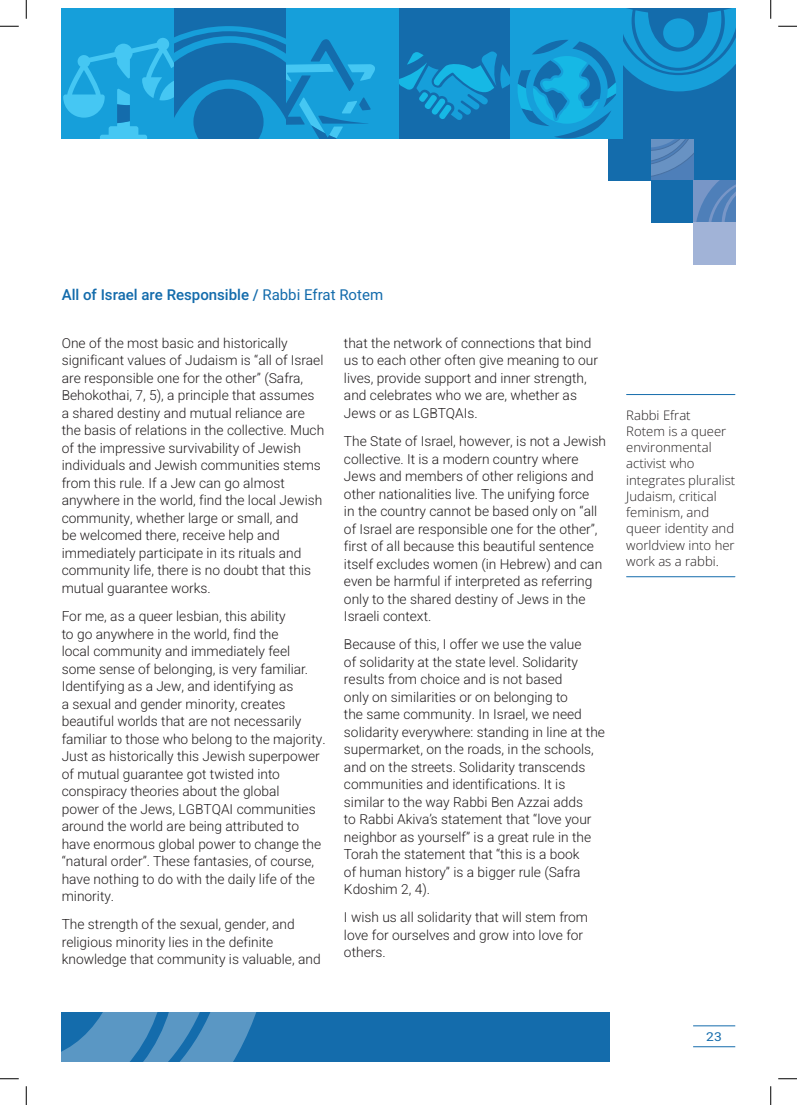
<style>
.page{position:relative;width:797px;height:1105px;background:#fff}
.page>*{position:absolute;margin:0;border:0;box-sizing:border-box;transform-origin:0 0}
.t1{font:15px "Heebo";color:#146cac}
.t2{font:300 13.75px/17.5px "Heebo";color:#231f20}
.t3{font:13.12px/16.2px "Open Sans";color:#231f20}
.t4{font:12.25px "Heebo";color:#146cac;scale:1.12 1}
</style>
<div class="page">
<div style="left:609px;top:138px;width:42px;height:43px;background:#146cac"></div>
<svg style="left:651px;top:138px;width:84px;height:85px;background:#387ab4"></svg>
<div style="left:693px;top:223px;width:42px;height:42px;background:#a1b3d7"></div>
<div style="left:62px;top:1012px;width:548px;height:50px;background:#146cac"></div>
<svg style="left:62px;top:1012px;width:195px;height:50px"></svg>
<hr style="left:693px;top:1046px;width:42px;height:1px;background:#146cac">
<hr style="left:693px;top:1025px;width:42px;height:1px;background:#146cac">
<div style="left:623px;top:9px;width:112px;height:129px;background:#146cac"></div>
<svg style="left:623px;top:9px;width:112px;height:82px"></svg>
<div style="left:398px;top:9px;width:113px;height:129px;background:#146cac"></div>
<div style="left:511px;top:9px;width:112px;height:129px;background:#169fda"></div>
<div style="left:286px;top:9px;width:112px;height:129px;background:#169fda"></div>
<svg style="left:63px;top:9px;width:312px;height:129px"></svg>
<svg style="left:398px;top:39px;width:218px;height:104px"></svg>
<hr style="left:626px;top:394px;width:109px;height:1px;background:#146cac">
<hr style="left:626px;top:576px;width:109px;height:1px;background:#146cac">
<svg style="left:0;top:25px;width:19px;height:2px"></svg>
<svg style="left:778px;top:25px;width:19px;height:2px"></svg>
<svg style="left:0;top:1078px;width:19px;height:1px"></svg>
<svg style="left:778px;top:1078px;width:19px;height:1px"></svg>
<svg style="left:25px;top:0;width:2px;height:19px"></svg>
<svg style="left:25px;top:1086px;width:2px;height:19px"></svg>
<svg style="left:770px;top:0;width:1px;height:19px"></svg>
<svg style="left:770px;top:1086px;width:1px;height:19px"></svg>
<p class="t1" style="left:62px;top:284px;width:323px">All of Israel are Responsible / Rabbi Efrat Rotem</p>
<p class="t2" style="left:62px;top:334px;width:264px">One of the most basic and historically significant values of Judaism is “all of Israel are responsible one for the other” (Safra, Behokothai, 7, 5), a principle that assumes a shared destiny and mutual reliance are the basis of relations in the collective. Much of the impressive survivability of Jewish individuals and Jewish communities stems from this rule. If a Jew can go almost anywhere in the world, find the local Jewish community, whether large or small, and<br>be welcomed there, receive help and immediately participate in its rituals and community life, there is no doubt that this mutual guarantee works.</p>
<p class="t2" style="left:62px;top:607px;width:265px">For me, as a queer lesbian, this ability<br>to go anywhere in the world, find the<br>local community and immediately feel some sense of belonging, is very familiar.<br>Identifying as a Jew, and identifying as<br>a sexual and gender minority, creates beautiful worlds that are not necessarily familiar to those who belong to the majority.<br>Just as historically this Jewish superpower of mutual guarantee got twisted into conspiracy theories about the global<br>power of the Jews, LGBTQAI communities around the world are being attributed to have enormous global power to change the “natural order”. These fantasies, of course, have nothing to do with the daily life of the minority.</p>
<p class="t2" style="left:62px;top:916px;width:260px">The strength of the sexual, gender, and religious minority lies in the definite knowledge that community is valuable, and</p>
<p class="t2" style="left:344px;top:334px;width:255px">that the network of connections that bind us to each other often give meaning to our lives, provide support and inner strength, and celebrates who we are, whether as Jews or as LGBTQAIs.</p>
<p class="t2" style="left:344px;top:432px;width:264px">The State of Israel, however, is not a Jewish collective. It is a modern country where Jews and members of other religions and other nationalities live. The unifying force<br>in the country cannot be based only on “all of Israel are responsible one for the other”, first of all because this beautiful sentence itself excludes women (in Hebrew) and can even be harmful if interpreted as referring only to the shared destiny of Jews in the Israeli context.</p>
<p class="t2" style="left:344px;top:635px;width:262px">Because of this, I offer we use the value<br>of solidarity at the state level. Solidarity results from choice and is not based<br>only on similarities or on belonging to<br>the same community. In Israel, we need solidarity everywhere: standing in line at the supermarket, on the roads, in the schools, and on the streets. Solidarity transcends communities and identifications. It is similar to the way Rabbi Ben Azzai adds<br>to Rabbi Akiva’s statement that “love your neighbor as yourself” is a great rule in the Torah the statement that “this is a book<br>of human history” is a bigger rule (Safra Kdoshim 2, 4).</p>
<p class="t2" style="left:344px;top:909px;width:246px">I wish us all solidarity that will stem from love for ourselves and grow into love for others.</p>
<p class="t3" style="left:626px;top:406px;width:110px">Rabbi Efrat<br>Rotem is a queer environmental activist who integrates pluralist<br>Judaism, critical feminism, and queer identity and worldview into her work as a rabbi.</p>
<p class="t4" style="left:706px;top:1028px;width:15px">23</p>
</div>
